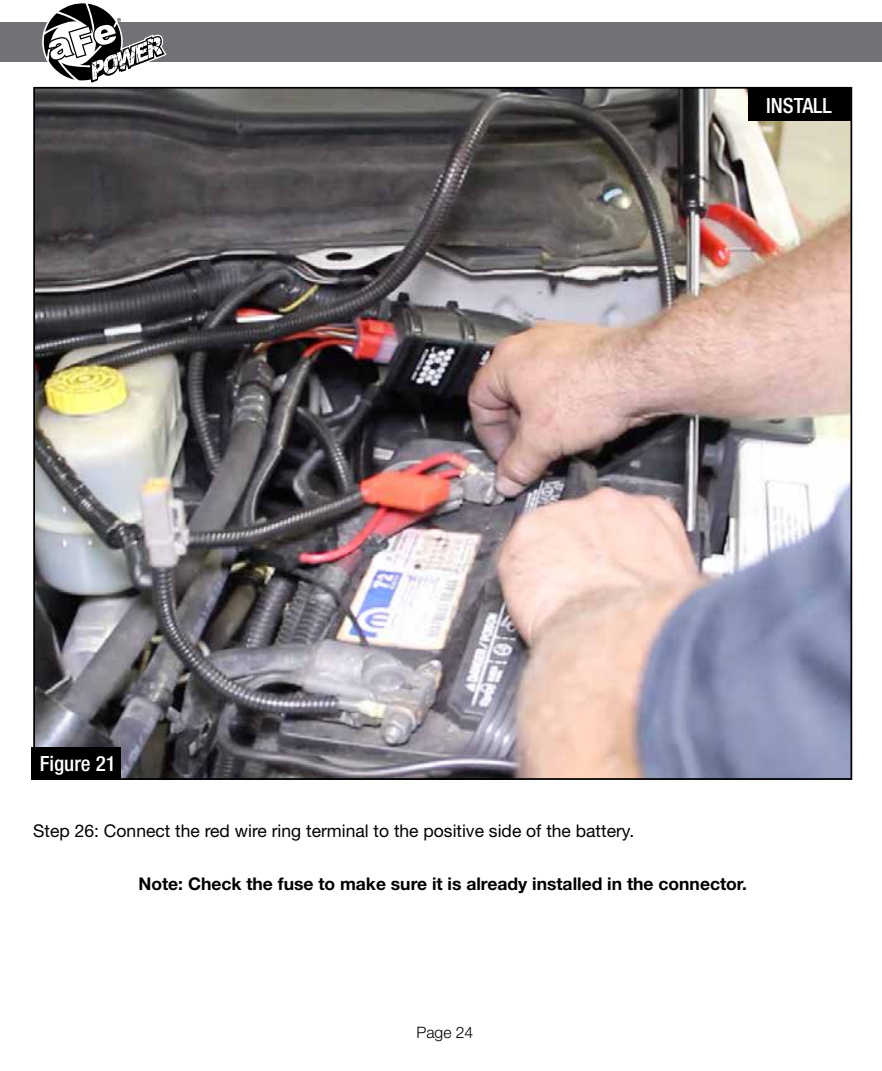
<style>
.page{position:relative;width:882px;height:1071px;background:#fff}
.page>*{position:absolute;margin:0;border:0;box-sizing:border-box;transform-origin:0 0}
.t1{font:500 condensed 21px "Helvetica Neue";color:#fff}
.t2{font:17.5px "Helvetica Neue";color:#000}
.t3{font:700 17.5px "Helvetica Neue";color:#000}
.t4{font:300 15.75px "Helvetica Neue";color:#000}
</style>
<div class="page">
<img style="left:36px;top:90px;width:813px;height:687px">
<div style="left:0;top:23px;width:882px;height:39px;background:#717275"></div>
<svg style="left:43px;top:3px;width:124px;height:80px"></svg>
<div style="left:32px;top:747px;width:89px;height:33px;background:#000"></div>
<div style="left:748px;top:88px;width:102px;height:33px;background:#000"></div>
<p class="t1" style="left:766px;top:93px;width:67px">INSTALL</p>
<p class="t1" style="left:40px;top:751px;width:77px">Figure 21</p>
<p class="t2" style="left:33px;top:820px;width:602px">Step 26: Connect the red wire ring terminal to the positive side of the battery.</p>
<p class="t3" style="left:138px;top:872px;width:610px">Note: Check the fuse to make sure it is already installed in the connector.</p>
<p class="t4" style="left:416px;top:1023px;width:58px">Page 24</p>
</div>
